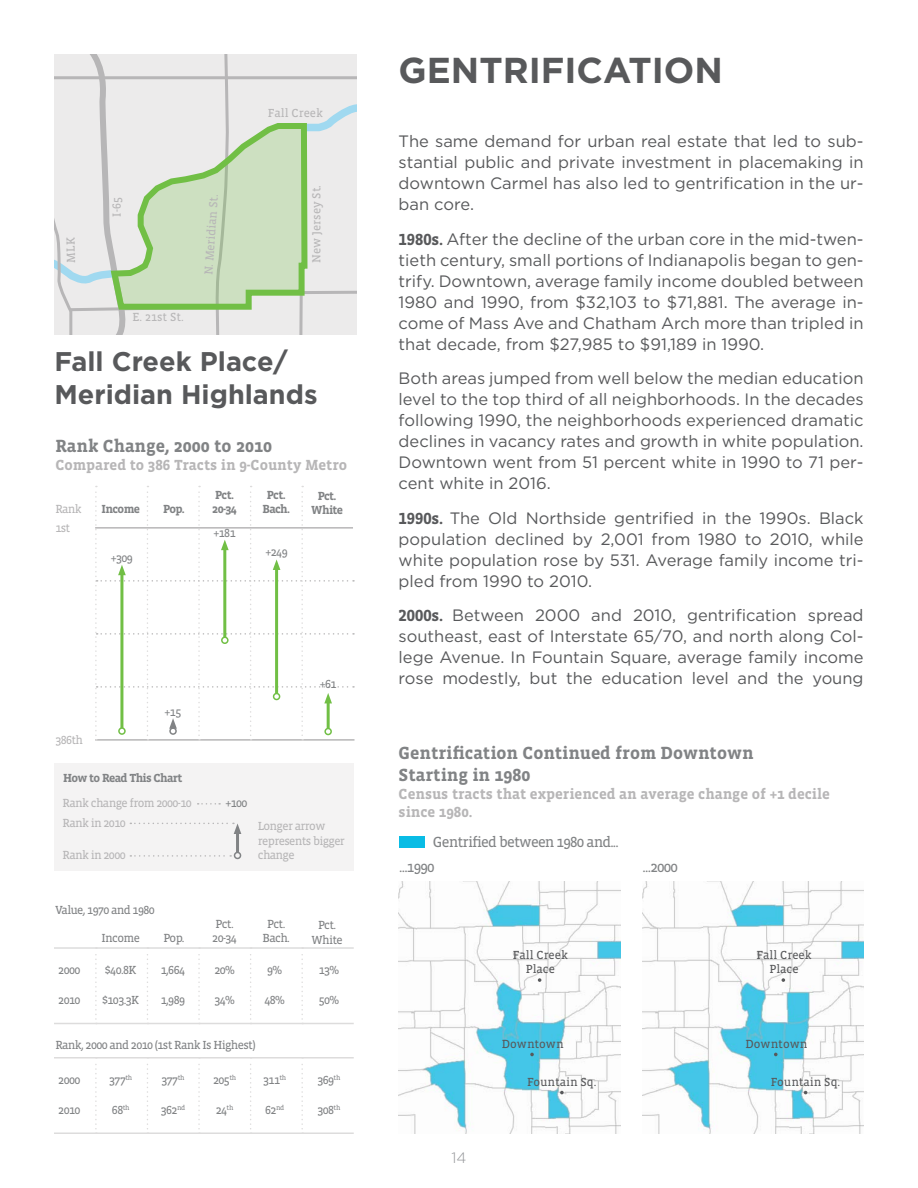
<style>
.page{position:relative;width:918px;height:1188px;background:#fff}
.page>*{position:absolute;margin:0;border:0;box-sizing:border-box;transform-origin:0 0}
.t1{font:700 36px "Gotham";color:#58595b}
.t2{font:700 27px/32.4px "Gotham";color:#58595b}
.t3{font:700 18px/21.6px "Vista Slab OT";color:#818385}
.t4{font:16.5px/21px "Gotham";color:#58595b;text-align:justify}
.t5{font:700 15px/18px "Vista Slab OT";color:#b7b6b7}
.t6{font:15px/24.9px "Vista Slab OT";letter-spacing:-.05em;color:#818385}
.t7{font:300 15px "Gotham";color:#939598}
.t8{font:12px/14.4px "Vista Slab OT";letter-spacing:-.05em;color:#818385;text-align:center}
.t9{font:12px/14.4px "Vista Slab OT";letter-spacing:-.05em;color:#b7b6b7}
.t10{font:12px/14.4px "Vista Slab OT";color:#58595b;text-align:center}
.t11{font:700 12px/14.4px "Vista Slab OT";letter-spacing:-.05em;color:#818385;text-align:center}
.t12{font:12px "Vista Slab OT";color:#b7b6b7}
.t13{font:12px "Vista Slab OT";letter-spacing:-.005em;color:#b7b6b7}
.s1{font-family:"Vista Slab OT";font-weight:700}
</style>
<div class="page">
<img style="left:399px;top:882px;width:221px;height:252px">
<img style="left:642px;top:882px;width:222px;height:252px">
<div style="left:54px;top:763px;width:300px;height:107px;background:#f4f3f3"></div>
<svg style="left:198px;top:803px;width:22px;height:2px"></svg>
<svg style="left:130px;top:855px;width:101px;height:2px"></svg>
<hr style="left:236px;top:832px;width:3px;height:20px;background:#818385">
<div style="left:234px;top:852px;width:7px;height:7px;border:2px solid #818385;border-radius:50%"></div>
<svg style="left:130px;top:823px;width:111px;height:11px"></svg>
<hr style="left:54px;top:947px;width:300px;height:2px;background:#dddcdc">
<hr style="left:54px;top:1057px;width:300px;height:2px;background:#dddcdc">
<hr style="left:54px;top:1132px;width:300px;height:2px;background:#dddcdc">
<svg style="left:95px;top:954px;width:2px;height:69px"></svg>
<svg style="left:95px;top:1058px;width:2px;height:75px"></svg>
<svg style="left:147px;top:954px;width:1px;height:69px"></svg>
<svg style="left:147px;top:1064px;width:1px;height:66px"></svg>
<svg style="left:198px;top:954px;width:2px;height:69px"></svg>
<svg style="left:198px;top:1058px;width:2px;height:75px"></svg>
<svg style="left:250px;top:954px;width:2px;height:69px"></svg>
<svg style="left:250px;top:1064px;width:1px;height:66px"></svg>
<svg style="left:301px;top:954px;width:2px;height:69px"></svg>
<svg style="left:301px;top:1058px;width:2px;height:75px"></svg>
<hr style="left:54px;top:1023px;width:300px;height:1px;background:#dddcdc">
<hr style="left:95px;top:739px;width:260px;height:2px;background:#b7b6b7">
<svg style="left:95px;top:486px;width:259px;height:255px"></svg>
<svg style="left:530px;top:1053px;width:4px;height:3px"></svg>
<svg style="left:774px;top:1053px;width:4px;height:3px"></svg>
<svg style="left:538px;top:978px;width:3px;height:4px"></svg>
<svg style="left:782px;top:978px;width:3px;height:4px"></svg>
<svg style="left:560px;top:1091px;width:4px;height:3px"></svg>
<div style="left:399px;top:836px;width:26px;height:12px;background:#09bce5"></div>
<svg style="left:54px;top:54px;width:302px;height:281px;background:#dbe3d6"></svg>
<p class="t9" style="left:110px;top:217px;width:21px;rotate:-91deg">I-65</p>
<p class="t9" style="left:132px;top:310px;width:53px">E. 21st St.</p>
<p class="t9" style="left:201px;top:274px;width:83px;rotate:-86deg">N. Meridian St.</p>
<p class="t13" style="left:268px;top:107px;width:57px">Fall Creek</p>
<p class="t12" style="left:310px;top:263px;width:79px;rotate:-90deg">New Jersey St.</p>
<h2 class="t2" style="left:54px;top:346px;width:265px">Fall Creek Place/<br>Meridian Highlands</h2>
<p class="t3" style="left:55px;top:435px;width:218px">Rank Change, 2000 to 2010</p>
<p class="t5" style="left:55px;top:456px;width:293px">Compared to 386 Tracts in 9-County Metro</p>
<p class="t9" style="left:55px;top:502px;width:28px">Rank</p>
<p class="t9" style="left:55px;top:521px;width:16px">1st</p>
<p class="t11" style="left:101px;top:502px;width:40px">Income</p>
<p class="t8" style="left:111px;top:551px;width:24px">+309</p>
<p class="t11" style="left:163px;top:502px;width:23px">Pop.</p>
<p class="t11" style="left:212px;top:488px;width:26px;text-align:left">Pct.<br>20-34</p>
<p class="t8" style="left:214px;top:526px;width:24px">+181</p>
<p class="t11" style="left:262px;top:488px;width:29px">Pct.<br>Bach.</p>
<p class="t8" style="left:266px;top:545px;width:24px">+249</p>
<p class="t11" style="left:311px;top:489px;width:33px">Pct.<br>White</p>
<p class="t9" style="left:55px;top:733px;width:29px">386th</p>
<p class="t8" style="left:165px;top:705px;width:18px">+15</p>
<p class="t8" style="left:320px;top:677px;width:18px">+61</p>
<p class="t11" style="left:63px;top:771px;width:121px">How to Read This Chart</p>
<p class="t9" style="left:63px;top:796px;width:131px">Rank change from 2000-10</p>
<p class="t8" style="left:226px;top:796px;width:24px">+100</p>
<p class="t9" style="left:63px;top:816px;width:65px">Rank in 2010</p>
<p class="t9" style="left:258px;top:819px;width:89px">Longer arrow represents bigger</p>
<p class="t9" style="left:63px;top:848px;width:65px">Rank in 2000</p>
<p class="t9" style="left:258px;top:848px;width:38px">change</p>
<p class="t8" style="left:55px;top:903px;width:101px">Value, 1970 and 1980</p>
<p class="t8" style="left:102px;top:931px;width:40px">Income</p>
<p class="t8" style="left:163px;top:931px;width:23px">Pop.</p>
<p class="t8" style="left:212px;top:917px;width:26px;text-align:left">Pct.<br>20-34</p>
<p class="t8" style="left:263px;top:917px;width:29px">Pct.<br>Bach.</p>
<p class="t8" style="left:312px;top:918px;width:33px">Pct.<br>White</p>
<p class="t8" style="left:58px;top:963px;width:24px">2000</p>
<p class="t8" style="left:105px;top:963px;width:33px">$40.8K</p>
<p class="t8" style="left:161px;top:963px;width:26px">1,664</p>
<p class="t8" style="left:214px;top:963px;width:22px">20%</p>
<p class="t8" style="left:267px;top:963px;width:17px">9%</p>
<p class="t8" style="left:319px;top:963px;width:22px">13%</p>
<p class="t8" style="left:58px;top:993px;width:24px">2010</p>
<p class="t8" style="left:102px;top:993px;width:39px">$103.3K</p>
<p class="t8" style="left:161px;top:993px;width:26px">1,989</p>
<p class="t8" style="left:214px;top:993px;width:22px">34%</p>
<p class="t8" style="left:264px;top:993px;width:22px">48%</p>
<p class="t8" style="left:319px;top:993px;width:22px">50%</p>
<p class="t8" style="left:55px;top:1038px;width:202px">Rank, 2000 and 2010 (1st Rank Is Highest)</p>
<p class="t8" style="left:58px;top:1073px;width:24px">2000</p>
<p class="t8" style="left:109px;top:1073px;width:24px">377<sup>th</sup></p>
<p class="t8" style="left:161px;top:1073px;width:24px">377<sup>th</sup></p>
<p class="t8" style="left:213px;top:1073px;width:24px">205<sup>th</sup></p>
<p class="t8" style="left:263px;top:1073px;width:24px">311<sup>th</sup></p>
<p class="t8" style="left:317px;top:1073px;width:24px">369<sup>th</sup></p>
<p class="t8" style="left:58px;top:1103px;width:24px">2010</p>
<p class="t8" style="left:112px;top:1103px;width:19px">68<sup>th</sup></p>
<p class="t8" style="left:161px;top:1103px;width:26px">362<sup>nd</sup></p>
<p class="t8" style="left:216px;top:1103px;width:19px">24<sup>th</sup></p>
<p class="t8" style="left:265px;top:1103px;width:20px">62<sup>nd</sup></p>
<p class="t8" style="left:317px;top:1103px;width:24px">308<sup>th</sup></p>
<h1 class="t1" style="left:399px;top:46px;width:326px">GENTRIFICATION</h1>
<p class="t4" style="left:399px;top:130px;width:467px">The same demand for urban real estate that led to sub&shy;stantial public and private investment in placemaking in downtown Carmel has also led to gentrification in the ur&shy;ban core.</p>
<p class="t4" style="left:399px;top:228px;width:467px"><span class="s1">1980s.</span> After the decline of the urban core in the mid-twen&shy;tieth century, small portions of Indianapolis began to gen&shy;trify. Downtown, average family income doubled between 1980 and 1990, from $32,103 to $71,881. The average in&shy;come of Mass Ave and Chatham Arch more than tripled in that decade, from $27,985 to $91,189 in 1990.</p>
<p class="t4" style="left:399px;top:367px;width:467px">Both areas jumped from well below the median education level to the top third of all neighborhoods. In the decades following 1990, the neighborhoods experienced dramatic declines in vacancy rates and growth in white population.<br>Downtown went from 51 percent white in 1990 to 71 per&shy;cent white in 2016.</p>
<p class="t4" style="left:399px;top:507px;width:467px"><span class="s1">1990s.</span> The Old Northside gentrified in the 1990s. Black population declined by 2,001 from 1980 to 2010, while white population rose by 531. Average family income tri&shy;pled from 1990 to 2010.</p>
<p class="t4" style="left:399px;top:604px;width:467px"><span class="s1">2000s.</span> Between 2000 and 2010, gentrification spread southeast, east of Interstate 65/70, and north along Col&shy;lege Avenue. In Fountain Square, average family income rose modestly, but the education level and the young</p>
<p class="t3" style="left:399px;top:743px;width:356px">Gentrification Continued from Downtown<br>Starting in 1980</p>
<p class="t5" style="left:399px;top:785px;width:433px">Census tracts that experienced an average change of +1 decile since 1980.</p>
<p class="t6" style="left:399px;top:830px;width:221px;text-indent:34px">Gentrified between 1980 and... ...1990</p>
<p class="t6" style="left:643px;top:855px;width:37px">...2000</p>
<p class="t10" style="left:513px;top:948px;width:57px">Fall Creek<br>Place</p>
<p class="t10" style="left:757px;top:948px;width:57px">Fall Creek<br>Place</p>
<p class="t10" style="left:502px;top:1037px;width:63px">Downtown</p>
<p class="t10" style="left:746px;top:1037px;width:63px">Downtown</p>
<p class="t7" style="left:452px;top:1148px;width:16px">14</p>
<p class="t10" style="left:527px;top:1075px;width:71px">Fountain Sq.</p>
<p class="t10" style="left:771px;top:1075px;width:71px">Fountain Sq.</p>
</div>
